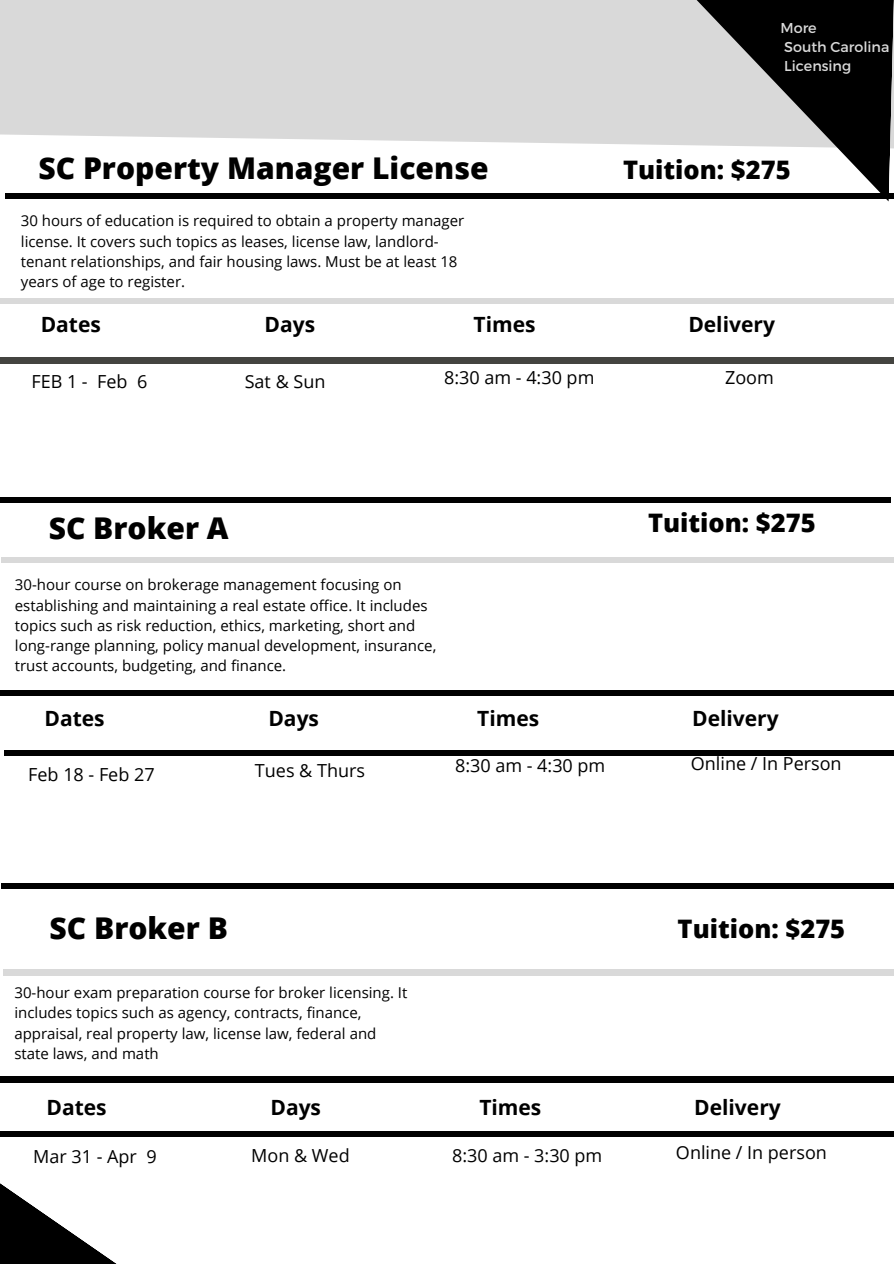
<style>
.page{position:relative;width:894px;height:1264px;background:#fff}
.page>*{position:absolute;margin:0;border:0;box-sizing:border-box;transform-origin:0 0}
.t1{font:800 30px "Open Sans";color:#000}
.t2{font:800 25.5px "Open Sans";color:#000}
.t3{font:700 21px "Open Sans";color:#000}
.t4{font:18px "Open Sans";color:#000}
.t5{font:15px/20.2px "Open Sans";color:#000}
.t6{font:14.25px "Montserrat";color:#d9d9d9}
</style>
<div class="page">
<div style="left:0;top:0;width:169px;height:137px;background:#d9d9d9"></div>
<svg style="left:169px;top:0;width:724px;height:202px;fill:#d9d9d9"></svg>
<div style="left:0;top:357px;width:893px;height:6px;background:#444440"></div>
<div style="left:6px;top:193px;width:887px;height:6px;background:#000"></div>
<svg style="left:0;top:1082px;width:366px;height:181px"></svg>
<div style="left:0;top:298px;width:893px;height:6px;background:#d9d9d9"></div>
<div style="left:0;top:497px;width:890px;height:5px;background:#000"></div>
<div style="left:1px;top:557px;width:892px;height:6px;background:#d9d9d9"></div>
<div style="left:4px;top:750px;width:889px;height:5px;background:#000"></div>
<div style="left:0;top:690px;width:893px;height:5px;background:#000"></div>
<div style="left:1px;top:883px;width:892px;height:5px;background:#000"></div>
<div style="left:3px;top:969px;width:890px;height:6px;background:#d9d9d9"></div>
<div style="left:0;top:1076px;width:893px;height:6px;background:#000"></div>
<div style="left:0;top:1131px;width:893px;height:5px;background:#000"></div>
<p class="t1" style="left:38px;top:147px;width:451px">SC Property Manager License</p>
<p class="t5" style="left:21px;top:210px;width:445px">30 hours of education is required to obtain a property manager license. It covers such topics as leases, license law, landlord&shy;tenant relationships, and fair housing laws. Must be at least 18 years of age to register.</p>
<p class="t6" style="left:780px;top:19px;width:38px">More</p>
<p class="t6" style="left:784px;top:38px;width:107px">South Carolina</p>
<h3 class="t6" style="left:784px;top:57px;width:69px">Licensing</h3>
<h2 class="t2" style="left:622px;top:152px;width:169px">Tuition: $275</h2>
<h4 class="t3" style="left:41px;top:309px;width:62px">Dates</h4>
<h4 class="t3" style="left:264px;top:309px;width:52px">Days</h4>
<h4 class="t3" style="left:473px;top:309px;width:64px">Times</h4>
<h4 class="t3" style="left:688px;top:309px;width:88px">Delivery</h4>
<p class="t4" style="left:444px;top:364px;width:152px">8:30 am - 4:30 pm</p>
<h1 class="t4" style="left:31px;top:369px;width:117px">FEB 1 - Feb 6</h1>
<p class="t4" style="left:245px;top:369px;width:82px">Sat &amp; Sun</p>
<p class="t4" style="left:725px;top:364px;width:50px">Zoom</p>
<p class="t1" style="left:49px;top:506px;width:181px">SC Broker A</p>
<h3 class="t2" style="left:648px;top:505px;width:169px">Tuition: $275</h3>
<p class="t5" style="left:15px;top:574px;width:423px">30-hour course on brokerage management focusing on establishing and maintaining a real estate office. It includes topics such as risk reduction, ethics, marketing, short and long-range planning, policy manual development, insurance, trust accounts, budgeting, and finance.</p>
<h4 class="t3" style="left:44px;top:704px;width:62px">Dates</h4>
<h4 class="t3" style="left:268px;top:704px;width:52px">Days</h4>
<h4 class="t3" style="left:477px;top:704px;width:64px">Times</h4>
<h4 class="t3" style="left:692px;top:704px;width:88px">Delivery</h4>
<h4 class="t4" style="left:690px;top:751px;width:152px">Online / In Person</h4>
<h4 class="t4" style="left:28px;top:761px;width:128px">Feb 18 - Feb 27</h4>
<h4 class="t4" style="left:255px;top:757px;width:112px">Tues &amp; Thurs</h4>
<p class="t4" style="left:455px;top:753px;width:152px">8:30 am - 4:30 pm</p>
<p class="t1" style="left:49px;top:906px;width:180px">SC Broker B</p>
<h4 class="t2" style="left:677px;top:910px;width:169px">Tuition: $275</h4>
<h4 class="t5" style="left:14px;top:982px;width:394px">30-hour exam preparation course for broker licensing. It includes topics such as agency, contracts, finance, appraisal, real property law, license law, federal and state laws, and math</h4>
<p class="t3" style="left:46px;top:1092px;width:62px">Dates</p>
<p class="t3" style="left:270px;top:1092px;width:52px">Days</p>
<p class="t3" style="left:479px;top:1092px;width:64px">Times</p>
<p class="t3" style="left:694px;top:1092px;width:88px">Delivery</p>
<h4 class="t4" style="left:675px;top:1140px;width:152px">Online / In person</h4>
<h1 class="t4" style="left:33px;top:1144px;width:125px">Mar 31 - Apr 9</h1>
<h2 class="t4" style="left:251px;top:1142px;width:100px">Mon &amp; Wed</h2>
<p class="t4" style="left:452px;top:1142px;width:152px">8:30 am - 3:30 pm</p>
</div>
